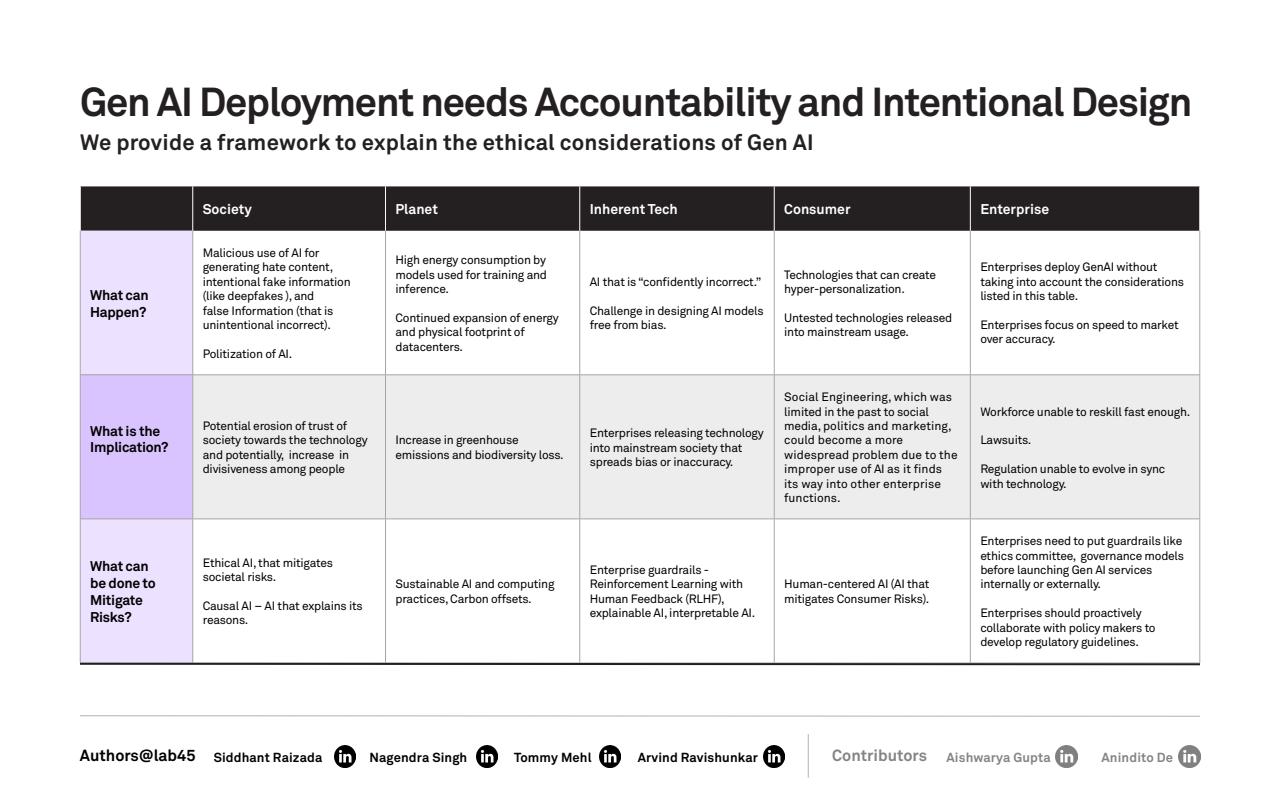
<style>
.page{position:relative;width:1280px;height:800px;background:#fff}
.page>*{position:absolute;margin:0;border:0;box-sizing:border-box;transform-origin:0 0}
.Title_1{font:700 40px "Wipro Akkurat";letter-spacing:-.03em;color:#241f21}
.Title_1-2{font:700 22px "Wipro Akkurat";letter-spacing:.01em;color:#241f21}
.Subhead_3{font:700 16px "Wipro Akkurat";color:#000}
.Subhead_3-2{font:700 16px "Wipro Akkurat";color:#838484}
.Bodycopy{font:700 14px/16.8px "Wipro Akkurat";letter-spacing:-.02em;color:#000}
.Subhead_1{font:700 14px "Wipro Akkurat";color:#fff}
.Subhead_1-2{font:700 13px "Wipro Akkurat";letter-spacing:.01em;color:#000}
.Subhead_1-3{font:700 13px "Wipro Akkurat";letter-spacing:.01em;color:#838484}
.Bodycopy-2{font:12px/14.4px "Wipro Akkurat";letter-spacing:-.02em;color:#000}
.Bodycopy-3{font:12px/14.4px "Wipro Akkurat";letter-spacing:.005em;color:#000}
</style>
<div class="page">
<div style="left:81px;top:186px;width:1119px;height:45px;background:#241f21"></div>
<div style="left:81px;top:231px;width:112px;height:431px;background:#ece1ff"></div>
<div style="left:80px;top:375px;width:113px;height:144px;background:#dac4ff"></div>
<div style="left:194px;top:376px;width:1006px;height:143px;background:#ededed"></div>
<hr style="left:80px;top:231px;width:1px;height:144px;background:#a6a6a6">
<hr style="left:193px;top:231px;width:1px;height:144px;background:#a6a6a6">
<hr style="left:385px;top:231px;width:1px;height:144px;background:#a6a6a6">
<hr style="left:580px;top:231px;width:1px;height:144px;background:#a6a6a6">
<hr style="left:774px;top:231px;width:1px;height:144px;background:#a6a6a6">
<hr style="left:970px;top:231px;width:1px;height:144px;background:#a6a6a6">
<hr style="left:1200px;top:231px;width:1px;height:144px;background:#a6a6a6">
<hr style="left:80px;top:375px;width:113px;height:1px;background:#a6a6a6">
<hr style="left:80px;top:375px;width:1px;height:144px;background:#a6a6a6">
<hr style="left:193px;top:375px;width:193px;height:1px;background:#a6a6a6">
<hr style="left:193px;top:375px;width:1px;height:144px;background:#a6a6a6">
<hr style="left:386px;top:375px;width:194px;height:1px;background:#a6a6a6">
<hr style="left:385px;top:375px;width:1px;height:144px;background:#a6a6a6">
<hr style="left:580px;top:375px;width:194px;height:1px;background:#a6a6a6">
<hr style="left:580px;top:375px;width:1px;height:144px;background:#a6a6a6">
<hr style="left:774px;top:375px;width:196px;height:1px;background:#a6a6a6">
<hr style="left:774px;top:375px;width:1px;height:144px;background:#a6a6a6">
<hr style="left:970px;top:375px;width:230px;height:1px;background:#a6a6a6">
<hr style="left:970px;top:375px;width:1px;height:144px;background:#a6a6a6">
<hr style="left:1200px;top:375px;width:1px;height:144px;background:#a6a6a6">
<hr style="left:80px;top:519px;width:113px;height:1px;background:#a6a6a6">
<hr style="left:80px;top:519px;width:1px;height:144px;background:#a6a6a6">
<hr style="left:193px;top:519px;width:193px;height:1px;background:#a6a6a6">
<hr style="left:193px;top:519px;width:1px;height:144px;background:#a6a6a6">
<hr style="left:386px;top:519px;width:194px;height:1px;background:#a6a6a6">
<hr style="left:385px;top:519px;width:1px;height:144px;background:#a6a6a6">
<hr style="left:580px;top:519px;width:194px;height:1px;background:#a6a6a6">
<hr style="left:580px;top:519px;width:1px;height:144px;background:#a6a6a6">
<hr style="left:774px;top:519px;width:196px;height:1px;background:#a6a6a6">
<hr style="left:774px;top:519px;width:1px;height:144px;background:#a6a6a6">
<hr style="left:970px;top:519px;width:230px;height:1px;background:#a6a6a6">
<hr style="left:970px;top:519px;width:1px;height:144px;background:#a6a6a6">
<hr style="left:1200px;top:519px;width:1px;height:144px;background:#a6a6a6">
<hr style="left:385px;top:186px;width:1px;height:45px;background:#fff">
<hr style="left:580px;top:186px;width:1px;height:45px;background:#fff">
<hr style="left:774px;top:186px;width:1px;height:45px;background:#fff">
<hr style="left:970px;top:186px;width:1px;height:45px;background:#fff">
<hr style="left:193px;top:186px;width:1px;height:45px;background:#fff">
<svg style="left:80px;top:715px;width:1120px;height:2px;background:#d8d8d8"></svg>
<svg style="left:79px;top:662px;width:1122px;height:4px;background:#848182"></svg>
<hr style="left:808px;top:734px;width:1px;height:44px;background:#b3b3b3">
<img style="left:334px;top:746px;width:22px;height:22px">
<img style="left:476px;top:746px;width:22px;height:22px">
<img style="left:599px;top:746px;width:22px;height:22px">
<img style="left:763px;top:746px;width:22px;height:22px">
<img style="left:1056px;top:746px;width:21px;height:22px">
<img style="left:1178px;top:746px;width:22px;height:22px">
<p class="Title_1" style="left:80px;top:77px;width:1114px">Gen AI Deployment needs Accountability and Intentional Design</p>
<p class="Title_1-2" style="left:80px;top:128px;width:735px">We provide a framework to explain the ethical considerations of Gen AI</p>
<p class="Bodycopy" style="left:90px;top:286px;width:60px">What can<br>Happen?</p>
<p class="Subhead_1" style="left:203px;top:201px;width:51px">Society</p>
<p class="Subhead_1" style="left:396px;top:201px;width:44px">Planet</p>
<p class="Subhead_1" style="left:590px;top:201px;width:90px">Inherent Tech</p>
<p class="Subhead_1" style="left:784px;top:201px;width:68px">Consumer</p>
<p class="Subhead_1" style="left:980px;top:201px;width:70px">Enterprise</p>
<p class="Bodycopy-2" style="left:203px;top:246px;width:150px">Malicious use of AI for generating hate content, intentional fake information (like deepfakes ), and<br>false Information (that is unintentional incorrect).</p>
<p class="Bodycopy-2" style="left:203px;top:347px;width:91px">Politization of AI.</p>
<p class="Bodycopy-2" style="left:396px;top:253px;width:153px;text-align:justify">High energy consumption by models used for training and inference.</p>
<p class="Bodycopy-2" style="left:396px;top:311px;width:165px">Continued expansion of energy and physical footprint of datacenters.</p>
<p class="Bodycopy-2" style="left:590px;top:275px;width:173px">AI that is “confidently incorrect.”</p>
<p class="Bodycopy-2" style="left:590px;top:303px;width:176px">Challenge in designing AI models free from bias.</p>
<p class="Bodycopy-2" style="left:784px;top:267px;width:153px">Technologies that can create hyper-personalization.</p>
<p class="Bodycopy-2" style="left:784px;top:311px;width:170px">Untested technologies released into mainstream usage.</p>
<p class="Bodycopy-2" style="left:980px;top:260px;width:205px">Enterprises deploy GenAI without taking into account the considerations listed in this table.</p>
<p class="Bodycopy-2" style="left:980px;top:318px;width:200px">Enterprises focus on speed to market over accuracy.</p>
<p class="Bodycopy" style="left:90px;top:422px;width:80px">What is the<br>Implication?</p>
<p class="Bodycopy-2" style="left:203px;top:419px;width:166px">Potential erosion of trust of society towards the technology and potentially, increase in divisiveness among people</p>
<p class="Bodycopy" style="left:90px;top:558px;width:67px">What can be done to<br>Mitigate<br>Risks?</p>
<p class="Bodycopy-2" style="left:203px;top:555px;width:132px">Ethical AI, that mitigates societal risks.</p>
<p class="Bodycopy-2" style="left:203px;top:599px;width:161px">Causal AI – AI that explains its reasons.</p>
<p class="Bodycopy-2" style="left:396px;top:433px;width:170px">Increase in greenhouse emissions and biodiversity loss.</p>
<p class="Bodycopy-2" style="left:590px;top:426px;width:176px">Enterprises releasing technology into mainstream society that spreads bias or inaccuracy.</p>
<p class="Bodycopy-3" style="left:784px;top:390px;width:175px">Social Engineering, which was limited in the past to social media, politics and marketing, could become a more widespread problem due to the improper use of AI as it finds its way into other enterprise functions.</p>
<p class="Bodycopy-2" style="left:396px;top:577px;width:161px">Sustainable AI and computing practices, Carbon offsets.</p>
<p class="Bodycopy-2" style="left:590px;top:563px;width:167px">Enterprise guardrails -<br>Reinforcement Learning with<br>Human Feedback (RLHF), explainable AI, interpretable AI.</p>
<p class="Bodycopy-2" style="left:784px;top:577px;width:147px">Human-centered AI (AI that mitigates Consumer Risks).</p>
<p class="Bodycopy-2" style="left:980px;top:404px;width:212px">Workforce unable to reskill fast enough.</p>
<p class="Bodycopy-2" style="left:980px;top:433px;width:53px">Lawsuits.</p>
<p class="Bodycopy-2" style="left:980px;top:462px;width:186px">Regulation unable to evolve in sync with technology.</p>
<p class="Bodycopy-2" style="left:980px;top:534px;width:205px">Enterprises need to put guardrails like ethics committee, governance models before launching Gen AI services internally or externally.</p>
<p class="Bodycopy-2" style="left:980px;top:606px;width:177px">Enterprises should proactively collaborate with policy makers to develop regulatory guidelines.</p>
<p class="Subhead_3" style="left:80px;top:745px;width:117px">Authors@lab45</p>
<p class="Subhead_1-2" style="left:514px;top:749px;width:79px">Tommy Mehl</p>
<p class="Subhead_3-2" style="left:832px;top:745px;width:96px">Contributors</p>
<p class="Subhead_1-2" style="left:214px;top:749px;width:110px">Siddhant Raizada</p>
<p class="Subhead_1-2" style="left:370px;top:749px;width:99px">Nagendra Singh</p>
<p class="Subhead_1-2" style="left:638px;top:749px;width:122px">Arvind Ravishunkar</p>
<p class="Subhead_1-3" style="left:947px;top:749px;width:106px">Aishwarya Gupta</p>
<p class="Subhead_1-3" style="left:1102px;top:749px;width:73px">Anindito De</p>
</div>
